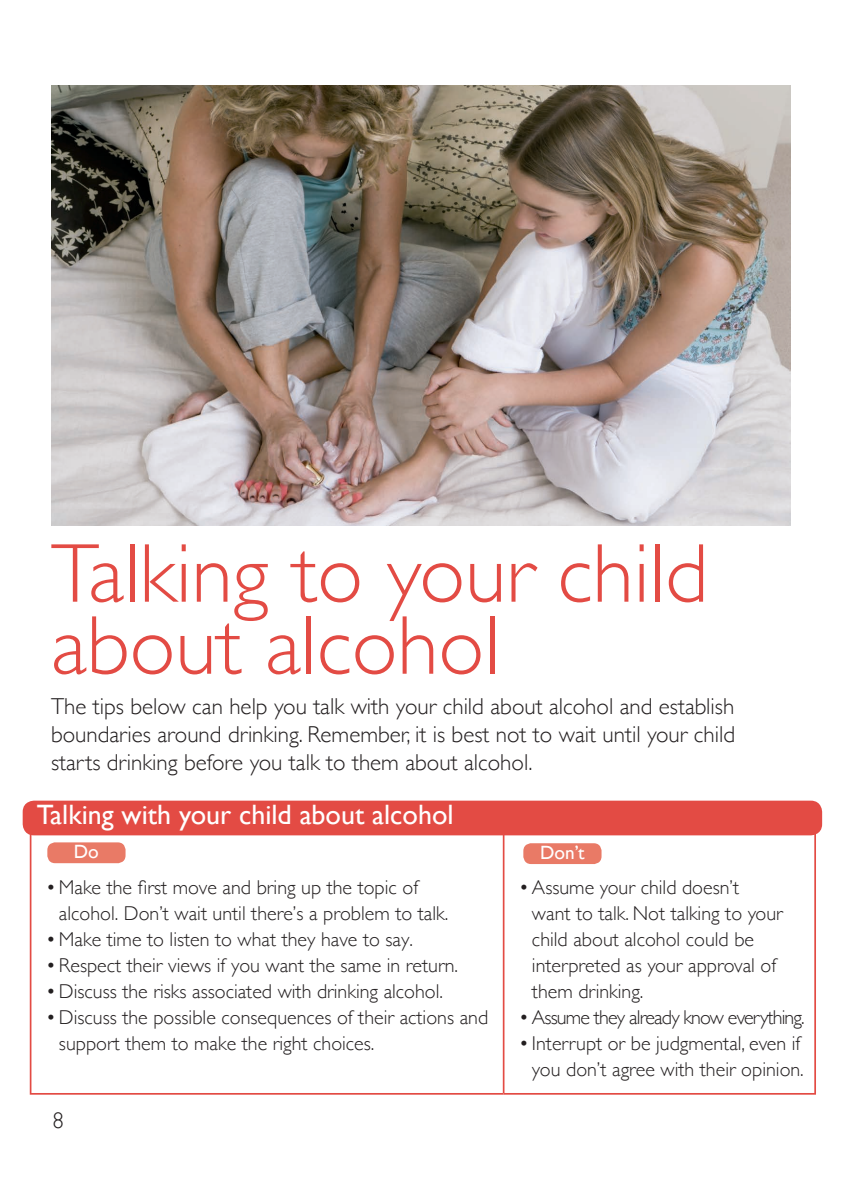
<style>
.page{position:relative;width:842px;height:1191px;background:#fff}
.page>*{position:absolute;margin:0;border:0;box-sizing:border-box;transform-origin:0 0}
.t1{font:300 84px/72px "Gill Sans";color:#e34b44}
.t2{font:28px "Gill Sans";color:#fff}
.t3{font:300 23px/28px "Gill Sans";color:#231f20;text-align:justify}
.t4{font:300 20px/26px "Gill Sans";color:#231f20}
.t5{font:300 20px "Gill Sans";letter-spacing:-.04em;color:#231f20}
.t6{font:19.2px "Gill Sans";color:#fff}
.s1{font-weight:400}
</style>
<div class="page">
<img style="left:51px;top:85px;width:739px;height:441px">
<hr style="left:30px;top:807px;width:1px;height:286px;background:#e34b44">
<hr style="left:503px;top:807px;width:1px;height:286px;background:#e34b44">
<hr style="left:814px;top:807px;width:2px;height:286px;background:#e34b44">
<hr style="left:30px;top:1093px;width:474px;height:1px;background:#e34b44">
<hr style="left:504px;top:1093px;width:312px;height:1px;background:#e34b44">
<div style="left:23px;top:800px;width:799px;height:35px;background:#e34b44;border-radius:11px"></div>
<div style="left:47px;top:842px;width:79px;height:21px;background:#e97a66;border-radius:8px"></div>
<div style="left:523px;top:843px;width:78px;height:21px;background:#e97a66;border-radius:8px"></div>
<p class="t1" style="left:51px;top:534px;width:659px">Talking to your child about alcohol</p>
<p class="t3" style="left:51px;top:691px;width:686px">The tips below can help you talk with your child about alcohol and establish boundaries around drinking. Remember, it is best not to wait until your child starts drinking before you talk to them about alcohol.</p>
<p class="t2" style="left:37px;top:797px;width:418px">Talking with your child about alcohol</p>
<p class="t6" style="left:74px;top:840px;width:27px">Do</p>
<p class="t6" style="left:540px;top:841px;width:46px">Don’t</p>
<p class="t4" style="left:59px;top:873px;width:391px;text-indent:-11px"><span class="s1">•</span> Make the first move and bring up the topic of alcohol. Don’t wait until there’s a problem to talk.</p>
<p class="t4" style="left:48px;top:925px;width:367px"><span class="s1">•</span> Make time to listen to what they have to say.</p>
<p class="t4" style="left:48px;top:951px;width:412px"><span class="s1">•</span> Respect their views if you want the same in return.</p>
<p class="t4" style="left:48px;top:977px;width:397px"><span class="s1">•</span> Discuss the risks associated with drinking alcohol.</p>
<p class="t4" style="left:59px;top:1003px;width:431px;text-indent:-11px"><span class="s1">•</span> Discuss the possible consequences of their actions and support them to make the right choices.</p>
<p class="t3" style="left:52px;top:1105px;width:13px">8</p>
<p class="t4" style="left:532px;top:873px;width:252px;text-indent:-11px"><span class="s1">•</span> Assume your child doesn’t<br>want to talk. Not talking to your child about alcohol could be interpreted as your approval of them drinking.</p>
<p class="t5" style="left:521px;top:1001px;width:286px"><span class="s1">•</span> Assume they already know everything.</p>
<p class="t4" style="left:521px;top:1029px;width:285px;text-align:center"><span class="s1">•</span> Interrupt or be judgmental, even if you don’t agree with their opinion.</p>
</div>
